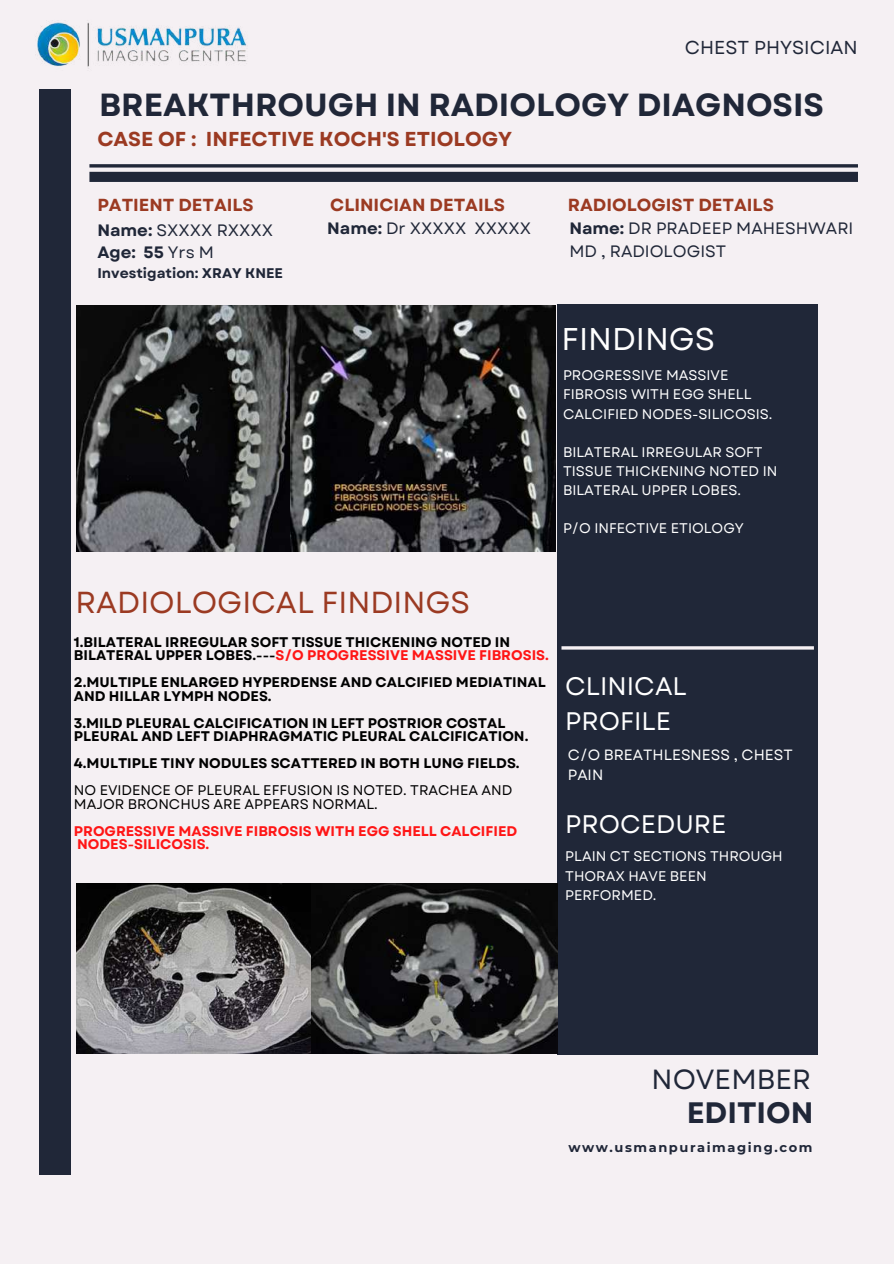
<style>
.page{position:relative;width:894px;height:1264px;background:#fff}
.page>*{position:absolute;margin:0;border:0;box-sizing:border-box;transform-origin:0 0}
.t1{font:700 31.95px "Garet";color:#202738}
.t2{font:31.35px "Garet";color:#fff}
.t3{font:30.3px "Garet";color:#9b3a22}
.t4{font:700 29.55px "Garet";color:#202738}
.t5{font:27.75px "Garet";color:#202738}
.t6{font:25.35px/35px "Garet";color:#fff}
.t7{font:700 20.1px "Garet";color:#9b3a22}
.t8{font:18.75px "Garet";color:#202738}
.t9{font:700 17.55px "Garet";color:#9b3a22}
.t10{font:700 17.4px "Garet";color:#9b3a22}
.t11{font:16.5px/22.5px "Garet";color:#202738}
.t12{font:14.85px/20.2px "Garet";color:#fff}
.t13{font:700 13.95px/13.5px "Garet";color:#010101}
.t14{font:13.95px/19.2px "Garet";color:#fff}
.t15{font:13.95px/13.5px "Garet";color:#010101}
.t16{font:700 13.95px/13.5px "Garet";color:#ff1616}
.t17{font:700 13.95px "Garet";color:#202738}
.t18{font:700 13.05px "Montserrat";letter-spacing:.12em;color:#202738}
.s1{font-weight:700}
.s2{color:#ff1616}
</style>
<div class="page">
<div style="left:0;top:0;width:893px;height:1263px;background:#f5f0f3"></div>
<hr style="left:89px;top:164px;width:768px;height:3px;background:#202738">
<div style="left:89px;top:172px;width:768px;height:10px;background:#202738"></div>
<div style="left:557px;top:304px;width:260px;height:750px;background:#202738"></div>
<div style="left:40px;top:89px;width:31px;height:1086px;background:#202738"></div>
<hr style="left:561px;top:646px;width:252px;height:3px;background:#f5f0f3">
<img style="left:37px;top:22px;width:210px;height:47px">
<img style="left:76px;top:305px;width:479px;height:247px">
<img style="left:76px;top:883px;width:235px;height:170px">
<img style="left:311px;top:883px;width:246px;height:170px">
<h3 class="t8" style="left:684px;top:34px;width:174px">CHEST PHYSICIAN</h3>
<h1 class="t1" style="left:99px;top:82px;width:726px">BREAKTHROUGH IN RADIOLOGY DIAGNOSIS</h1>
<h3 class="t7" style="left:97px;top:125px;width:416px">CASE OF : INFECTIVE KOCH'S ETIOLOGY</h3>
<p class="t10" style="left:97px;top:192px;width:158px">PATIENT DETAILS</p>
<p class="t9" style="left:330px;top:192px;width:176px">CLINICIAN DETAILS</p>
<p class="t9" style="left:567px;top:192px;width:207px">RADIOLOGIST DETAILS</p>
<p class="t11" style="left:97px;top:219px;width:177px"><span class="s1">Name:</span> SXXXX RXXXX<br><span class="s1">Age: 55</span> Yrs M</p>
<p class="t17" style="left:97px;top:262px;width:187px">Investigation: XRAY KNEE</p>
<p class="t11" style="left:327px;top:217px;width:205px"><span class="s1">Name:</span> Dr XXXXX XXXXX</p>
<p class="t11" style="left:569px;top:216px;width:285px;line-height:23px"><span class="s1">Name:</span> DR PRADEEP MAHESHWARI<br>MD , RADIOLOGIST</p>
<h2 class="t2" style="left:561px;top:316px;width:155px">FINDINGS</h2>
<p class="t14" style="left:563px;top:366px;width:211px">PROGRESSIVE MASSIVE<br>FIBROSIS WITH EGG SHELL<br>CALCIFIED NODES-SILICOSIS.</p>
<p class="t14" style="left:563px;top:442px;width:216px">BILATERAL IRREGULAR SOFT<br>TISSUE THICKENING NOTED IN<br>BILATERAL UPPER LOBES.</p>
<p class="t14" style="left:563px;top:519px;width:182px">P/O INFECTIVE ETIOLOGY</p>
<h3 class="t3" style="left:75px;top:580px;width:396px">RADIOLOGICAL FINDINGS</h3>
<p class="t13" style="left:74px;top:635px;width:476px">1.BILATERAL IRREGULAR SOFT TISSUE THICKENING NOTED IN<br>BILATERAL UPPER LOBES.---<span class="s2">S/O PROGRESSIVE MASSIVE FIBROSIS.</span></p>
<p class="t13" style="left:74px;top:675px;width:473px">2.MULTIPLE ENLARGED HYPERDENSE AND CALCIFIED MEDIATINAL<br>AND HILLAR LYMPH NODES.</p>
<p class="t13" style="left:74px;top:716px;width:456px">3.MILD PLEURAL CALCIFICATION IN LEFT POSTRIOR COSTAL<br>PLEURAL AND LEFT DIAPHRAGMATIC PLEURAL CALCIFICATION.</p>
<p class="t13" style="left:74px;top:756px;width:447px">4.MULTIPLE TINY NODULES SCATTERED IN BOTH LUNG FIELDS.</p>
<p class="t15" style="left:74px;top:783px;width:440px">NO EVIDENCE OF PLEURAL EFFUSION IS NOTED. TRACHEA AND<br>MAJOR BRONCHUS ARE APPEARS NORMAL.</p>
<p class="t16" style="left:74px;top:824px;width:444px">PROGRESSIVE MASSIVE FIBROSIS WITH EGG SHELL CALCIFIED<br>NODES-SILICOSIS.</p>
<h3 class="t6" style="left:565px;top:669px;width:123px">CLINICAL<br>PROFILE</h3>
<p class="t12" style="left:567px;top:745px;width:226px">C/O BREATHLESNESS , CHEST<br>PAIN</p>
<h3 class="t6" style="left:565px;top:806px;width:163px">PROCEDURE</h3>
<p class="t14" style="left:565px;top:847px;width:219px">PLAIN CT SECTIONS THROUGH<br>THORAX HAVE BEEN<br>PERFORMED.</p>
<h3 class="t5" style="left:651px;top:1058px;width:161px">NOVEMBER</h3>
<h3 class="t4" style="left:686px;top:1091px;width:128px">EDITION</h3>
<p class="t18" style="left:568px;top:1138px;width:245px">www.usmanpuraimaging.com</p>
</div>
